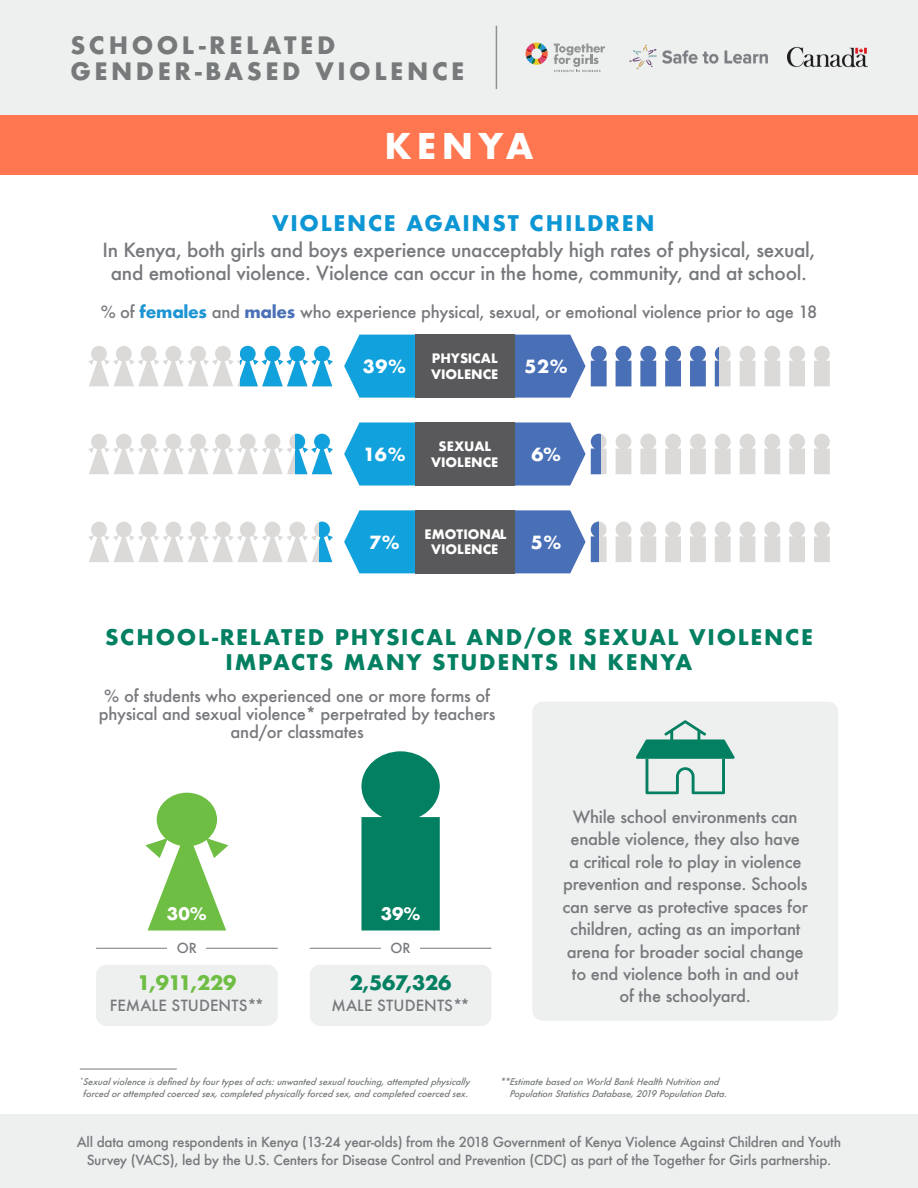
<style>
.page{position:relative;width:918px;height:1188px;background:#fff}
.page>*{position:absolute;margin:0;border:0;box-sizing:border-box;transform-origin:0 0}
.t1{font:700 34.5px "Futura";letter-spacing:.15em;color:#fff}
.t2{font:700 23.4px/26.2px "Futura";letter-spacing:.15em;color:#767a7a}
.t3{font:700 21px "Futura";letter-spacing:.08em;color:#038061}
.t4{font:700 21px "Futura";letter-spacing:.08em;color:#0d96d4}
.t5{font:700 19.5px "Futura";letter-spacing:-.04em;color:#6fbe44}
.t6{font:700 19.5px "Futura";letter-spacing:-.015em;color:#038061}
.t7{font:500 18.9px/22.5px "Futura";letter-spacing:-.015em;color:#77797d;text-align:center}
.t8{font:700 17.7px "Futura";color:#fff}
.t9{font:700 16.8px "Futura";color:#fff}
.t10{font:500 16.5px/22.4px "Futura";letter-spacing:-.015em;color:#77797d;text-align:center}
.t11{font:500 15px "Futura";letter-spacing:.005em;color:#77797d}
.t12{font:500 13.5px/18px "Futura";letter-spacing:-.02em;color:#77797d;text-align:center}
.t13{font:700 12.75px/15.3px "Futura";color:#fff;text-align:center}
.t14{font:italic 500 9px/12px "Futura";color:#767a7a;text-align:center}
.s1{font-weight:700;color:#1d95d3}
.s2{font-weight:700;color:#4b71b7}
</style>
<div class="page">
<div style="left:0;top:1115px;width:918px;height:73px;background:#eeefef"></div>
<div style="left:0;top:0;width:918px;height:162px;background:#eeefef"></div>
<svg style="left:344px;top:422px;width:71px;height:64px;background:#2eace0"></svg>
<div style="left:415px;top:422px;width:99px;height:64px;background:#59585a"></div>
<svg style="left:514px;top:422px;width:316px;height:64px"></svg>
<div style="left:591px;top:434px;width:9px;height:40px;background:#4970b7"></div>
<svg style="left:88px;top:522px;width:231px;height:40px"></svg>
<svg style="left:88px;top:434px;width:207px;height:40px"></svg>
<svg style="left:319px;top:522px;width:14px;height:40px"></svg>
<svg style="left:295px;top:434px;width:38px;height:40px;fill:#12a1dc"></svg>
<svg style="left:344px;top:335px;width:71px;height:63px;background:#2cabdf"></svg>
<div style="left:415px;top:335px;width:99px;height:63px;background:#59585a"></div>
<svg style="left:514px;top:335px;width:316px;height:63px"></svg>
<svg style="left:591px;top:346px;width:128px;height:40px;fill:#4970b7"></svg>
<svg style="left:88px;top:346px;width:152px;height:40px"></svg>
<svg style="left:240px;top:346px;width:93px;height:40px"></svg>
<svg style="left:344px;top:510px;width:71px;height:63px;background:#2cabdf"></svg>
<svg style="left:514px;top:510px;width:316px;height:63px"></svg>
<div style="left:415px;top:510px;width:99px;height:63px;background:#59585a"></div>
<div style="left:532px;top:702px;width:306px;height:319px;background:#eeefef;border-radius:10px"></div>
<svg style="left:636px;top:720px;width:99px;height:74px"></svg>
<svg style="left:145px;top:793px;width:83px;height:138px"></svg>
<div style="left:164px;top:906px;width:46px;height:18px;background:#6fbe44"></div>
<div style="left:96px;top:965px;width:182px;height:61px;background:#eeefef;border-radius:10px"></div>
<hr style="left:96px;top:948px;width:182px;height:1px;background:#77797d">
<div style="left:168px;top:941px;width:38px;height:14px;background:#fff"></div>
<svg style="left:361px;top:751px;width:79px;height:180px;background:#178a6d"></svg>
<div style="left:310px;top:965px;width:181px;height:61px;background:#eeefef;border-radius:10px"></div>
<hr style="left:310px;top:948px;width:181px;height:1px;background:#77797d">
<div style="left:382px;top:941px;width:38px;height:14px;background:#fff"></div>
<div style="left:0;top:115px;width:918px;height:59px;background:#ff7750"></div>
<hr style="left:496px;top:26px;width:1px;height:63px;background:#8f9094">
<svg style="left:526px;top:43px;width:22px;height:22px"></svg>
<svg style="left:554px;top:44px;width:51px;height:28px"></svg>
<img style="left:788px;top:47px;width:79px;height:21px">
<img style="left:629px;top:45px;width:139px;height:24px">
<hr style="left:80px;top:1069px;width:97px;height:1px;background:#767a7a">
<p class="t2" style="left:70px;top:32px;width:396px">SCHOOL-RELATED<br>GENDER-BASED VIOLENCE</p>
<p class="t1" style="left:384px;top:121px;width:151px">KENYA</p>
<p class="t4" style="left:272px;top:208px;width:384px">VIOLENCE AGAINST CHILDREN</p>
<p class="t7" style="left:103px;top:239px;width:714px">In Kenya, both girls and boys experience unacceptably high rates of physical, sexual, and emotional violence. Violence can occur in the home, community, and at school.</p>
<p class="t10" style="left:101px;top:300px;width:718px">% of <span class="s1">females</span> and <span class="s2">males</span> who experience physical, sexual, or emotional violence prior to age 18</p>
<p class="t8" style="left:363px;top:354px;width:45px">39%</p>
<p class="t13" style="left:431px;top:351px;width:69px;text-align:left">PHYSICAL<br>VIOLENCE</p>
<p class="t8" style="left:525px;top:354px;width:45px">52%</p>
<p class="t8" style="left:363px;top:442px;width:44px">16%</p>
<p class="t13" style="left:431px;top:439px;width:69px">SEXUAL<br>VIOLENCE</p>
<p class="t8" style="left:369px;top:530px;width:32px">7%</p>
<p class="t13" style="left:425px;top:527px;width:83px">EMOTIONAL<br>VIOLENCE</p>
<p class="t8" style="left:531px;top:442px;width:31px">6%</p>
<p class="t8" style="left:531px;top:530px;width:32px">5%</p>
<p class="t3" style="left:105px;top:622px;width:709px">SCHOOL-RELATED PHYSICAL AND/OR SEXUAL VIOLENCE</p>
<p class="t3" style="left:226px;top:647px;width:468px">IMPACTS MANY STUDENTS IN KENYA</p>
<p class="t10" style="left:99px;top:686px;width:398px;line-height:18px">% of students who experienced one or more forms of physical and sexual violence* perpetrated by teachers and/or classmates</p>
<p class="t9" style="left:167px;top:902px;width:41px">30%</p>
<p class="t12" style="left:177px;top:938px;width:21px">OR</p>
<p class="t5" style="left:137px;top:969px;width:101px">1,911,229</p>
<p class="t11" style="left:110px;top:995px;width:156px">FEMALE STUDENTS**</p>
<p class="t9" style="left:381px;top:902px;width:41px">39%</p>
<p class="t12" style="left:391px;top:938px;width:21px">OR</p>
<p class="t6" style="left:350px;top:969px;width:103px">2,567,326</p>
<p class="t11" style="left:332px;top:995px;width:140px">MALE STUDENTS**</p>
<p class="t10" style="left:563px;top:805px;width:247px">While school environments can enable violence, they also have<br>a critical role to play in violence prevention and response. Schools can serve as protective spaces for children, acting as an important arena for broader social change to end violence both in and out<br>of the schoolyard.</p>
<p class="t14" style="left:80px;top:1076px;width:394px"><sup>*</sup>Sexualviolence isdefined by fourtypesof acts:unwanted sexualtouching, attempted physically forced orattempted coerced sex, completed physically forced sex, and completed coerced sex.</p>
<p class="t14" style="left:510px;top:1076px;width:221px;text-align:left;text-indent:-10px">**Estimate based on World Bank Health Nutrition and<br>Population StatisticsDatabase, 2019 Population Data.</p>
<p class="t12" style="left:77px;top:1133px;width:766px">All data among respondents in Kenya (13-24 year-olds) from the 2018 Government of Kenya Violence Against Children and Youth<br>Survey (VACS), led by the U.S. Centers for Disease Control and Prevention (CDC) as part of the Together for Girls partnership.</p>
</div>
